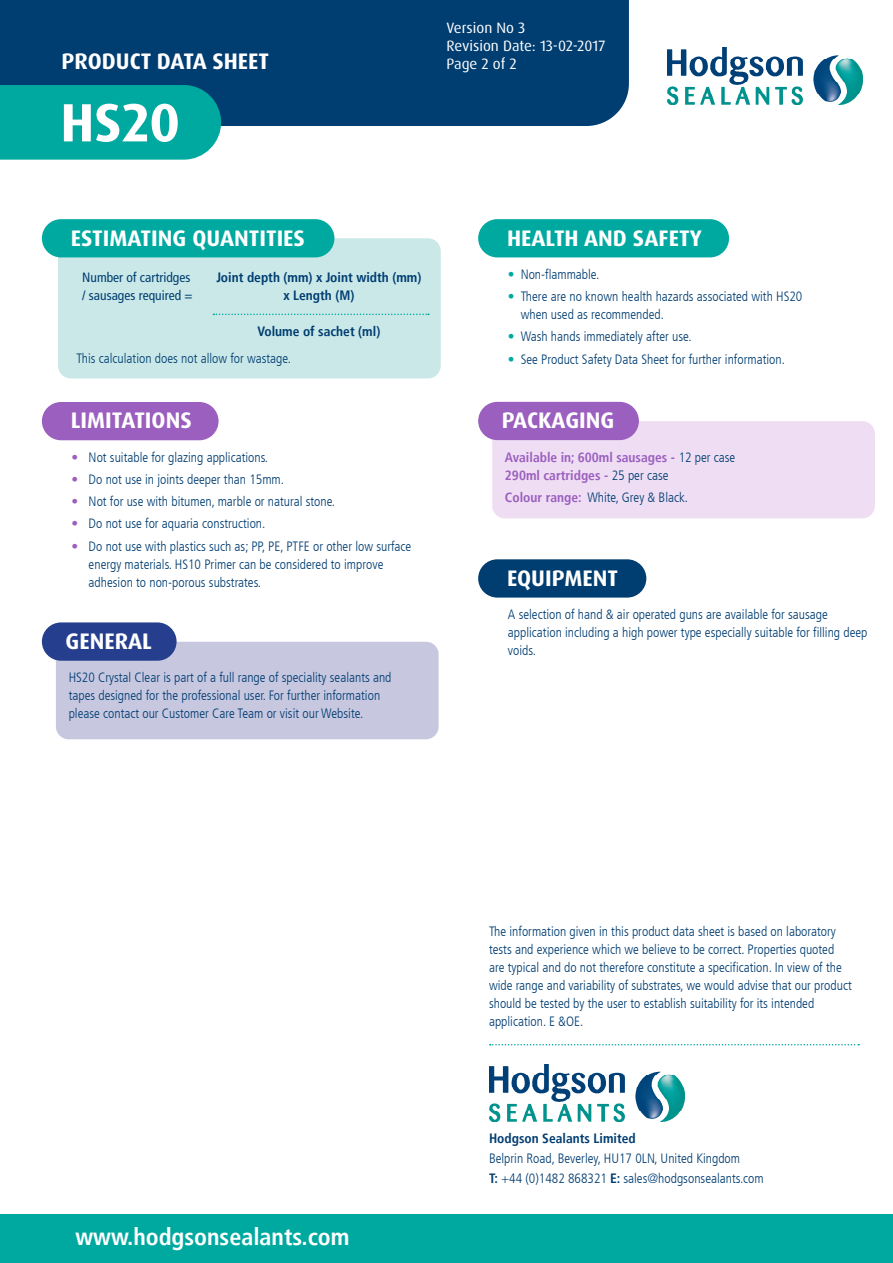
<style>
.page{position:relative;width:893px;height:1263px;background:#fff}
.page>*{position:absolute;margin:0;border:0;box-sizing:border-box;transform-origin:0 0}
.t1{font:700 54px "Dax Pro";color:#fff}
.t2{font:700 condensed 24px "Frutiger LT";color:#fff}
.t3{font:700 22.5px "Dax Pro";color:#fff}
.t4{font:15px/18px "Dax Pro";color:#fff}
.t5{font:300 condensed 13.5px/18px "Frutiger LT";color:#003d71}
.t6{font:700 condensed 13.5px/18px "Frutiger LT";color:#003d71;text-align:center}
.t7{font:700 condensed 13.5px/18px "Frutiger LT";color:#9b5fbf}
.t8{font:condensed 13.5px/18px "Frutiger LT";color:#003d71}
.s1{color:#9b5fbf}
.s2{color:#00a9a0}
.s3{font-weight:300;color:#003d71}
.s4{font-weight:700;color:#9b5fbf}
.s5{font-weight:700}
</style>
<div class="page">
<div style="left:0;top:1214px;width:893px;height:49px;background:#00a9a0"></div>
<div style="left:58px;top:238px;width:383px;height:140px;background:#c9e8e7;border-radius:13px"></div>
<div style="left:56px;top:642px;width:383px;height:97px;background:#c7c7e0;border-radius:13px"></div>
<div style="left:492px;top:421px;width:383px;height:97px;background:#eeddf3;border-radius:13px"></div>
<div style="left:478px;top:402px;width:161px;height:38px;background:#9b5fbf;border-radius:19px"></div>
<div style="left:42px;top:622px;width:135px;height:39px;background:#253f8e;border-radius:19px"></div>
<div style="left:478px;top:559px;width:168px;height:39px;background:#003d71;border-radius:19px"></div>
<div style="left:42px;top:219px;width:292px;height:38px;background:#00a9a0;border-radius:19px"></div>
<div style="left:478px;top:219px;width:251px;height:38px;background:#00a9a0;border-radius:19px"></div>
<svg style="left:490px;top:1044px;width:369px;height:1px"></svg>
<img style="left:489px;top:1064px;width:195px;height:57px">
<svg style="left:213px;top:314px;width:216px;height:1px"></svg>
<div style="left:42px;top:402px;width:177px;height:38px;background:#9b5fbf;border-radius:19px"></div>
<div style="left:0;top:0;width:629px;height:126px;background:#003d71"></div>
<img style="left:668px;top:47px;width:195px;height:57px">
<div style="left:0;top:85px;width:221px;height:75px;background:#00a9a0"></div>
<p class="t3" style="left:62px;top:46px;width:209px">PRODUCT DATA SHEET</p>
<p class="t1" style="left:60px;top:88px;width:121px">HS20</p>
<p class="t4" style="left:446px;top:19px;width:160px">Version No 3<br>Revision Date: 13-02-2017</p>
<p class="t4" style="left:446px;top:55px;width:72px">Page 2 of 2</p>
<p class="t3" style="left:71px;top:223px;width:236px">ESTIMATING QUANTITIES</p>
<p class="t8" style="left:82px;top:269px;width:112px">Number of cartridges / sausages required =</p>
<p class="t6" style="left:216px;top:269px;width:206px">Joint depth (mm) x Joint width (mm) x Length (M)</p>
<p class="t6" style="left:257px;top:323px;width:124px">Volume of sachet (ml)</p>
<p class="t5" style="left:77px;top:349px;width:216px">This calculation does not allow for wastage.</p>
<p class="t3" style="left:71px;top:406px;width:123px">LIMITATIONS</p>
<p class="t5" style="left:72px;top:448px;width:198px"><span class="s1">•</span> Not suitable for glazing applications.</p>
<p class="t5" style="left:72px;top:470px;width:214px"><span class="s1">•</span> Do not use in joints deeper than 15mm.</p>
<p class="t5" style="left:72px;top:493px;width:265px"><span class="s1">•</span> Not for use with bitumen, marble or natural stone.</p>
<p class="t5" style="left:72px;top:515px;width:195px"><span class="s1">•</span> Do not use for aquaria construction.</p>
<p class="t5" style="left:89px;top:537px;width:324px;text-indent:-17px"><span class="s1">•</span> Do not use with plastics such as; PP, PE, PTFE or other low surface energy materials. HS10 Primer can be considered to improve adhesion to non-porous substrates.</p>
<p class="t3" style="left:65px;top:627px;width:88px">GENERAL</p>
<p class="t5" style="left:69px;top:669px;width:324px">HS20 Crystal Clear is part of a full range of speciality sealants and tapes designed for the professional user. For further information please contact our Customer Care Team or visit our Website.</p>
<p class="t3" style="left:507px;top:223px;width:196px">HEALTH AND SAFETY</p>
<p class="t5" style="left:508px;top:265px;width:93px"><span class="s2">•</span> Non-flammable.</p>
<p class="t5" style="left:521px;top:288px;width:283px;text-indent:-13px"><span class="s2">•</span> There are no known health hazards associated with HS20 when used as recommended.</p>
<p class="t5" style="left:508px;top:328px;width:185px"><span class="s2">•</span> Wash hands immediately after use.</p>
<p class="t5" style="left:508px;top:350px;width:279px"><span class="s2">•</span> See Product Safety Data Sheet for further information.</p>
<p class="t3" style="left:502px;top:406px;width:114px">PACKAGING</p>
<p class="t7" style="left:505px;top:448px;width:232px">Available in; 600ml sausages - <span class="s3">12 per case<br></span>290ml cartridges - <span class="s3">25 per case</span></p>
<p class="t5" style="left:505px;top:488px;width:185px"><span class="s4">Colour range:</span> White, Grey &amp; Black.</p>
<p class="t3" style="left:507px;top:563px;width:112px">EQUIPMENT</p>
<p class="t5" style="left:508px;top:605px;width:361px">A selection of hand &amp; air operated guns are available for sausage application including a high power type especially suitable for filling deep voids.</p>
<p class="t2" style="left:75px;top:1222px;width:275px">www.hodgsonsealants.com</p>
<p class="t5" style="left:489px;top:923px;width:364px">The information given in this product data sheet is based on laboratory tests and experience which we believe to be correct. Properties quoted are typical and do not therefore constitute a specification. In view of the wide range and variability of substrates, we would advise that our product should be tested by the user to establish suitability for its intended application. E &amp;OE.</p>
<p class="t6" style="left:489px;top:1129px;width:148px">Hodgson Sealants Limited</p>
<p class="t5" style="left:489px;top:1150px;width:253px">Belprin Road, Beverley, HU17 0LN, United Kingdom</p>
<p class="t5" style="left:489px;top:1170px;width:276px"><span class="s5">T:</span> +44 (0)1482 868321 <span class="s5">E:</span> sales@hodgsonsealants.com</p>
</div>
